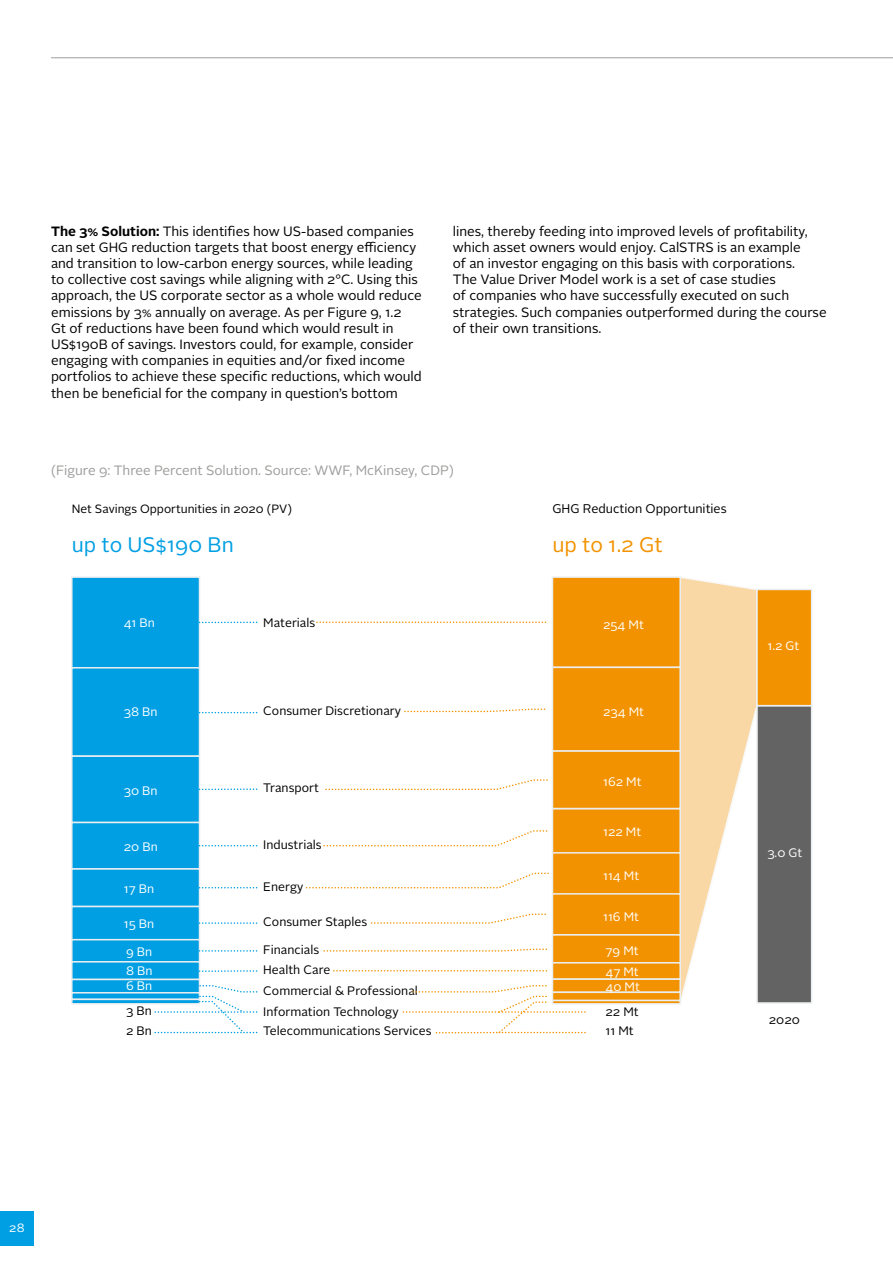
<style>
.page{position:relative;width:893px;height:1263px;background:#fff}
.page>*{position:absolute;margin:0;border:0;box-sizing:border-box;transform-origin:0 0}
.t1{font:21px "Alright Sans";color:#009fe3}
.t2{font:21px "Alright Sans";color:#f39200}
.t3{font:13.5px/16.2px "Alright Sans";color:#000}
.t4{font:13.5px "Alright Sans";color:#9d9d9c}
.t5{font:12.6px "Alright Sans";color:#000}
.t6{font:12.3px/20.7px "Alright Sans";color:#000}
.t7{font:12.3px/20.5px "Alright Sans";color:#fff}
.t8{font:12px "Alright Sans";color:#000}
.t9{font:12px "Alright Sans";color:#fff}
.s1{font-weight:700}
</style>
<div class="page">
<hr style="left:51px;top:57px;width:842px;height:1px;background:#9d9d9c">
<div style="left:0;top:1212px;width:34px;height:34px;background:#009fe3"></div>
<svg style="left:681px;top:578px;width:75px;height:420px"></svg>
<div style="left:552px;top:577px;width:128px;height:90px;background:#f39200"></div>
<div style="left:552px;top:576px;width:129px;height:92px;border:2px solid #ebeef0"></div>
<div style="left:552px;top:667px;width:128px;height:84px;background:#f39200"></div>
<div style="left:552px;top:667px;width:129px;height:85px;border:2px solid #ebeef0"></div>
<div style="left:552px;top:809px;width:128px;height:44px;background:#f39200"></div>
<div style="left:552px;top:751px;width:128px;height:57px;background:#f39200"></div>
<div style="left:552px;top:750px;width:129px;height:59px;border:2px solid #ebeef0"></div>
<div style="left:552px;top:853px;width:128px;height:41px;background:#f39200"></div>
<div style="left:552px;top:852px;width:129px;height:43px;border:2px solid #ebeef0"></div>
<div style="left:552px;top:894px;width:128px;height:41px;background:#f39200"></div>
<div style="left:552px;top:893px;width:129px;height:43px;border:2px solid #ebeef0"></div>
<div style="left:552px;top:935px;width:128px;height:28px;background:#f39200"></div>
<div style="left:552px;top:934px;width:129px;height:29px;border:2px solid #ebeef0"></div>
<div style="left:552px;top:963px;width:128px;height:16px;background:#f39200"></div>
<div style="left:552px;top:962px;width:129px;height:18px;border:2px solid #ebeef0"></div>
<div style="left:552px;top:979px;width:128px;height:13px;background:#f39200"></div>
<div style="left:552px;top:978px;width:129px;height:15px;border:2px solid #ebeef0"></div>
<div style="left:552px;top:992px;width:128px;height:8px;background:#f39200"></div>
<div style="left:552px;top:991px;width:129px;height:10px;border:2px solid #ebeef0"></div>
<div style="left:552px;top:1000px;width:129px;height:4px;border:2px solid #ebeef0"></div>
<div style="left:757px;top:706px;width:55px;height:297px;background:#646363"></div>
<div style="left:756px;top:705px;width:56px;height:299px;border:2px solid #ebeef0"></div>
<div style="left:757px;top:589px;width:55px;height:117px;background:#f39200"></div>
<div style="left:756px;top:589px;width:56px;height:117px;border:2px solid #ebeef0"></div>
<div style="left:72px;top:577px;width:128px;height:91px;background:#009fe3"></div>
<div style="left:71px;top:576px;width:129px;height:92px;border:2px solid #ebeef0"></div>
<div style="left:72px;top:668px;width:128px;height:88px;background:#009fe3"></div>
<div style="left:71px;top:667px;width:129px;height:90px;border:2px solid #ebeef0"></div>
<div style="left:72px;top:756px;width:128px;height:66px;background:#009fe3"></div>
<div style="left:71px;top:755px;width:129px;height:68px;border:2px solid #ebeef0"></div>
<div style="left:72px;top:822px;width:128px;height:47px;background:#009fe3"></div>
<div style="left:71px;top:822px;width:129px;height:48px;border:2px solid #ebeef0"></div>
<div style="left:72px;top:869px;width:128px;height:37px;background:#009fe3"></div>
<div style="left:71px;top:868px;width:129px;height:39px;border:2px solid #ebeef0"></div>
<div style="left:72px;top:906px;width:128px;height:34px;background:#009fe3"></div>
<div style="left:71px;top:906px;width:129px;height:34px;border:2px solid #ebeef0"></div>
<div style="left:72px;top:940px;width:128px;height:22px;background:#009fe3"></div>
<div style="left:71px;top:939px;width:129px;height:23px;border:2px solid #ebeef0"></div>
<div style="left:72px;top:962px;width:128px;height:17px;background:#009fe3"></div>
<div style="left:71px;top:961px;width:129px;height:19px;border:2px solid #ebeef0"></div>
<div style="left:72px;top:979px;width:128px;height:14px;background:#009fe3"></div>
<div style="left:71px;top:979px;width:129px;height:14px;border:2px solid #ebeef0"></div>
<div style="left:72px;top:993px;width:128px;height:6px;background:#009fe3"></div>
<div style="left:71px;top:992px;width:129px;height:8px;border:2px solid #ebeef0"></div>
<div style="left:71px;top:999px;width:129px;height:5px;border:2px solid #ebeef0"></div>
<svg style="left:317px;top:621px;width:230px;height:2px"></svg>
<svg style="left:404px;top:708px;width:142px;height:5px"></svg>
<svg style="left:325px;top:779px;width:223px;height:11px"></svg>
<svg style="left:323px;top:830px;width:225px;height:17px"></svg>
<svg style="left:306px;top:872px;width:243px;height:17px"></svg>
<svg style="left:370px;top:913px;width:176px;height:11px"></svg>
<svg style="left:323px;top:948px;width:224px;height:4px"></svg>
<svg style="left:334px;top:970px;width:214px;height:1px"></svg>
<svg style="left:198px;top:969px;width:60px;height:4px"></svg>
<svg style="left:199px;top:950px;width:58px;height:2px"></svg>
<svg style="left:199px;top:922px;width:58px;height:2px"></svg>
<svg style="left:199px;top:887px;width:58px;height:1px"></svg>
<svg style="left:199px;top:845px;width:58px;height:1px"></svg>
<svg style="left:198px;top:788px;width:60px;height:3px"></svg>
<svg style="left:199px;top:712px;width:58px;height:1px"></svg>
<svg style="left:198px;top:621px;width:60px;height:3px"></svg>
<svg style="left:402px;top:984px;width:184px;height:50px"></svg>
<svg style="left:155px;top:984px;width:103px;height:50px"></svg>
<p class="t3" style="left:51px;top:223px;width:372px"><span class="s1">The 3% Solution:</span> This identifies how US-based companies can set GHG reduction targets that boost energy efficiency and transition to low-carbon energy sources, while leading to collective cost savings while aligning with 2°C. Using this approach, the US corporate sector as a whole would reduce emissions by 3% annually on average. As per Figure 9, 1.2<br>Gt of reductions have been found which would result in US$190B of savings. Investors could, for example, consider engaging with companies in equities and/or fixed income portfolios to achieve these specific reductions, which would then be beneficial for the company in question’s bottom</p>
<p class="t3" style="left:453px;top:223px;width:375px">lines, thereby feeding into improved levels of profitability, which asset owners would enjoy. CalSTRS is an example<br>of an investor engaging on this basis with corporations.<br>The Value Driver Model work is a set of case studies<br>of companies who have successfully executed on such strategies. Such companies outperformed during the course of their own transitions.</p>
<p class="t4" style="left:51px;top:461px;width:404px">(Figure 9: Three Percent Solution. Source: WWF, McKinsey, CDP)</p>
<p class="t8" style="left:72px;top:501px;width:222px">Net Savings Opportunities in 2020 (PV)</p>
<p class="t5" style="left:552px;top:500px;width:176px">GHG Reduction Opportunities</p>
<h1 class="t1" style="left:72px;top:530px;width:163px">up to US$190 Bn</h1>
<h1 class="t2" style="left:552px;top:530px;width:112px">up to 1.2 Gt</h1>
<p class="t7" style="left:124px;top:612px;width:33px">41 Bn</p>
<p class="t6" style="left:263px;top:612px;width:54px">Materials</p>
<p class="t7" style="left:603px;top:615px;width:42px">254 Mt</p>
<p class="t7" style="left:767px;top:636px;width:33px">1.2 Gt</p>
<p class="t7" style="left:124px;top:702px;width:35px">38 Bn</p>
<p class="t6" style="left:263px;top:701px;width:139px">Consumer Discretionary</p>
<p class="t7" style="left:603px;top:702px;width:42px">234 Mt</p>
<p class="t7" style="left:124px;top:780px;width:35px">30 Bn</p>
<p class="t6" style="left:263px;top:778px;width:57px">Transport</p>
<p class="t7" style="left:603px;top:771px;width:40px">162 Mt</p>
<p class="t7" style="left:124px;top:837px;width:35px">20 Bn</p>
<p class="t7" style="left:124px;top:879px;width:32px">17 Bn</p>
<p class="t7" style="left:124px;top:914px;width:32px">15 Bn</p>
<p class="t7" style="left:126px;top:941px;width:28px;line-height:19.8px">9 Bn<br>8 Bn</p>
<p class="t7" style="left:126px;top:976px;width:28px">6 Bn</p>
<p class="t6" style="left:126px;top:1000px;width:27px">3 Bn<br>2 Bn</p>
<p class="t6" style="left:263px;top:834px;width:60px">Industrials</p>
<p class="t6" style="left:263px;top:877px;width:42px">Energy</p>
<p class="t6" style="left:263px;top:912px;width:106px">Consumer Staples</p>
<p class="t6" style="left:263px;top:939px;width:156px">Financials<br>Health Care<br>Commercial &amp; Professional<br>Information Technology</p>
<p class="t6" style="left:263px;top:1021px;width:170px">Telecommunications Services</p>
<p class="t7" style="left:603px;top:822px;width:40px">122 Mt</p>
<p class="t7" style="left:603px;top:865px;width:38px">114 Mt</p>
<p class="t7" style="left:603px;top:906px;width:37px">116 Mt</p>
<p class="t7" style="left:605px;top:941px;width:35px">79 Mt<br>47 Mt</p>
<p class="t7" style="left:605px;top:977px;width:36px">40 Mt</p>
<p class="t6" style="left:605px;top:1002px;width:35px">22 Mt</p>
<p class="t6" style="left:605px;top:1021px;width:30px">11 Mt</p>
<p class="t7" style="left:767px;top:843px;width:36px">3.0 Gt</p>
<p class="t6" style="left:769px;top:1009px;width:33px">2020</p>
<p class="t9" style="left:9px;top:1220px;width:17px">28</p>
</div>
